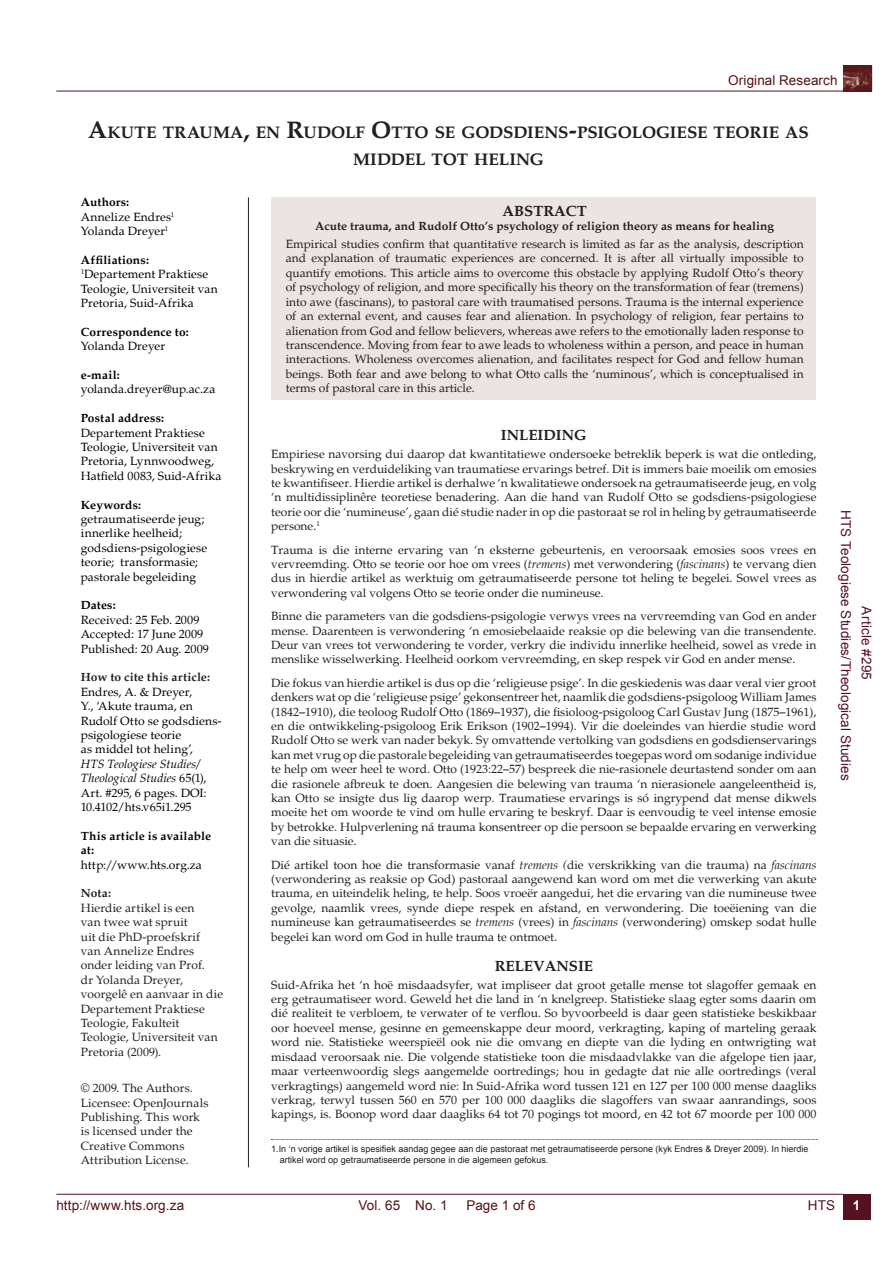
<style>
.page{position:relative;width:893px;height:1263px;background:#fff}
.page>*{position:absolute;margin:0;border:0;box-sizing:border-box;transform-origin:0 0}
.t1{font:700 16.95px/27px "Palatino";letter-spacing:.005em;color:#231f20;text-align:center}
.t2{font:700 15px "Palatino";color:#231f20}
.t3{font:13.5px "Arial";letter-spacing:.01em;color:#561113}
.t4{font:13.5px "Arial";letter-spacing:.01em;color:#561220}
.t5{font:700 13.5px "Arial";color:#fff}
.t6{font:12px/14.4px "Palatino";color:#231f20;text-align:justify}
.t7{font:12px/14.4px "Palatino";letter-spacing:.01em;color:#000}
.t8{font:700 12px "Palatino";color:#231f20}
.t9{font:700 12px/14.4px "Palatino";letter-spacing:.015em;color:#000}
.t10{font:9px/10.8px "Arial";color:#231f20}
.s1{font-size:24.3px}
.s2{font-weight:700}
.s3{font-style:italic}
</style>
<div class="page">
<img style="left:846px;top:67px;width:24px;height:22px">
<hr style="left:56px;top:1194px;width:787px;height:1px;background:#561220">
<hr style="left:56px;top:91px;width:788px;height:1px;background:#561113">
<div style="left:844px;top:65px;width:28px;height:26px;border:1px solid #561113"></div>
<div style="left:843px;top:1194px;width:28px;height:25px;background:#561220"></div>
<div style="left:271px;top:197px;width:545px;height:203px;background:#ebe4e2"></div>
<hr style="left:248px;top:197px;width:1px;height:970px;background:#231f20">
<svg style="left:271px;top:1139px;width:546px;height:1px"></svg>
<p class="t3" style="left:728px;top:71px;width:111px">Original Research</p>
<h1 class="t1" style="left:88px;top:119px;width:722px"><span class="s1">A</span>KUTE TRAUMA<span class="s1">,</span> EN <span class="s1">R</span>UDOLF <span class="s1">O</span>TTO SE GODSDIENS<span class="s1">-</span>PSIGOLOGIESE TEORIE AS<br>MIDDEL TOT HELING</h1>
<p class="t7" style="left:81px;top:195px;width:95px"><span class="s2">Authors:<br></span>Annelize Endres<sup>1<br></sup>Yolanda Dreyer<sup>1</sup></p>
<p class="t7" style="left:81px;top:253px;width:139px"><span class="s2">Affiliations:<br></span><sup>1</sup>Departement Praktiese<br>Teologie, Universiteit van<br>Pretoria, Suid-Afrika</p>
<p class="t9" style="left:81px;top:325px;width:110px">Correspondence to:</p>
<p class="t7" style="left:81px;top:339px;width:86px">Yolanda Dreyer</p>
<p class="t9" style="left:81px;top:368px;width:41px">e-mail:</p>
<p class="t7" style="left:81px;top:382px;width:136px">yolanda.dreyer@up.ac.za</p>
<p class="t9" style="left:81px;top:411px;width:85px">Postal address:</p>
<p class="t7" style="left:81px;top:426px;width:142px">Departement Praktiese<br>Teologie, Universiteit van<br>Pretoria, Lynnwoodweg,<br>Hatfield 0083, Suid-Afrika</p>
<p class="t9" style="left:81px;top:497px;width:62px">Keywords:</p>
<p class="t7" style="left:81px;top:512px;width:128px">getraumatiseerde jeug; innerlike heelheid; godsdiens-psigologiese teorie; transformasie; pastorale begeleiding</p>
<p class="t9" style="left:81px;top:598px;width:36px">Dates:</p>
<p class="t7" style="left:81px;top:613px;width:130px">Received: 25 Feb. 2009<br>Accepted: 17 June 2009<br>Published: 20 Aug. 2009</p>
<p class="t8" style="left:81px;top:670px;width:131px">How to cite this article:</p>
<p class="t7" style="left:81px;top:685px;width:143px">Endres, A. &amp; Dreyer,<br>Y., ‘Akute trauma, en<br>Rudolf Otto se godsdiens&shy;psigologiese teorie<br>as middel tot heling’,</p>
<p class="t7" style="left:81px;top:757px;width:127px"><span class="s3">HTS Teologiese Studies/<br>Theological Studies</span> 65(1),<br>Art. #295, 6 pages. DOI:<br>10.4102/hts.v65i1.295</p>
<p class="t9" style="left:81px;top:829px;width:132px">This article is available at:</p>
<p class="t7" style="left:81px;top:858px;width:123px">http://www.hts.org.za</p>
<p class="t8" style="left:81px;top:886px;width:32px">Nota:</p>
<p class="t6" style="left:81px;top:901px;width:144px;text-align:left">Hierdie artikel is een<br>van twee wat spruit<br>uit die PhD-proefskrif van Annelize Endres onder leiding van Prof.<br>dr Yolanda Dreyer, voorgelê en aanvaar in die<br>Departement Praktiese<br>Teologie, Fakulteit<br>Teologie, Universiteit van<br>Pretoria (2009).</p>
<p class="t6" style="left:81px;top:1081px;width:129px;text-align:left">© 2009. The Authors.<br>Licensee: OpenJournals<br>Publishing. This work is licensed under the<br>Creative Commons<br>Attribution License.</p>
<p class="t2" style="left:503px;top:202px;width:86px">ABSTRACT</p>
<p class="t8" style="left:315px;top:219px;width:460px">Acute trauma, and Rudolf Otto’s psychology of religion theory as means for healing</p>
<p class="t6" style="left:286px;top:237px;width:519px">Empirical studies confirm that quantitative research is limited as far as the analysis, description and explanation of traumatic experiences are concerned. It is after all virtually impossible to quantify emotions. This article aims to overcome this obstacle by applying Rudolf Otto’s theory of psychology of religion, and more specifically his theory on the transformation of fear (tremens) into awe (fascinans), to pastoral care with traumatised persons. Trauma is the internal experience of an external event, and causes fear and alienation. In psychology of religion, fear pertains to alienation from God and fellow believers, whereas awe refers to the emotionally laden response to transcendence. Moving from fear to awe leads to wholeness within a person, and peace in human interactions. Wholeness overcomes alienation, and facilitates respect for God and fellow human beings. Both fear and awe belong to what Otto calls the ‘numinous’, which is conceptualised in terms of pastoral care in this article.</p>
<p class="t2" style="left:501px;top:426px;width:87px">INLEIDING</p>
<p class="t6" style="left:271px;top:447px;width:547px">Empiriese navorsing dui daarop dat kwantitatiewe ondersoeke betreklik beperk is wat die ontleding, beskrywing en verduideliking van traumatiese ervarings betref. Dit is immers baie moeilik om emosies te kwantifiseer. Hierdie artikel is derhalwe ‘n kwalitatiewe ondersoek na getraumatiseerde jeug, en volg ‘n multidissiplinêre teoretiese benadering. Aan die hand van Rudolf Otto se godsdiens-psigologiese teorie oor die ‘numineuse’, gaan dié studie nader in op die pastoraat se rol in heling by getraumatiseerde persone.<sup>1</sup></p>
<p class="t6" style="left:271px;top:543px;width:547px">Trauma is die interne ervaring van ‘n eksterne gebeurtenis, en veroorsaak emosies soos vrees en vervreemding. Otto se teorie oor hoe om vrees (<span class="s3">tremens</span>) met verwondering (<span class="s3">fascinans</span>) te vervang dien dus in hierdie artikel as werktuig om getraumatiseerde persone tot heling te begelei. Sowel vrees as verwondering val volgens Otto se teorie onder die numineuse.</p>
<p class="t6" style="left:271px;top:609px;width:547px">Binne die parameters van die godsdiens-psigologie verwys vrees na vervreemding van God en ander mense. Daarenteen is verwondering ‘n emosiebelaaide reaksie op die belewing van die transendente.<br>Deur van vrees tot verwondering te vorder, verkry die individu innerlike heelheid, sowel as vrede in menslike wisselwerking. Heelheid oorkom vervreemding, en skep respek vir God en ander mense.</p>
<p class="t6" style="left:271px;top:676px;width:547px">Die fokus van hierdie artikel is dus op die ‘religieuse psige’. In die geskiedenis was daar veral vier groot denkers wat op die ‘religieuse psige’ gekonsentreer het, naamlik die godsdiens-psigoloog William James (1842–1910), die teoloog Rudolf Otto (1869–1937), die fisioloog-psigoloog Carl Gustav Jung (1875–1961), en die ontwikkeling-psigoloog Erik Erikson (1902–1994). Vir die doeleindes van hierdie studie word Rudolf Otto se werk van nader bekyk. Sy omvattende vertolking van godsdiens en godsdienservarings kan met vrug op die pastorale begeleiding van getraumatiseerdes toegepas word om sodanige individue te help om weer heel te word. Otto (1923:22–57) bespreek die nie-rasionele deurtastend sonder om aan die rasionele afbreuk te doen. Aangesien die belewing van trauma ‘n nierasionele aangeleentheid is, kan Otto se insigte dus lig daarop werp. Traumatiese ervarings is só ingrypend dat mense dikwels moeite het om woorde te vind om hulle ervaring te beskryf. Daar is eenvoudig te veel intense emosie by betrokke. Hulpverlening ná trauma konsentreer op die persoon se bepaalde ervaring en verwerking van die situasie.</p>
<p class="t6" style="left:271px;top:858px;width:547px">Dié artikel toon hoe die transformasie vanaf <span class="s3">tremens (</span>die verskrikking van die trauma) na <span class="s3">fascinans </span>(verwondering as reaksie op God) pastoraal aangewend kan word om met die verwerking van akute trauma, en uiteindelik heling, te help. Soos vroeër aangedui, het die ervaring van die numineuse twee gevolge, naamlik vrees, synde diepe respek en afstand, en verwondering. Die toeëiening van die numineuse kan getraumatiseerdes se <span class="s3">tremens</span> (vrees) in <span class="s3">fascinans</span> (verwondering) omskep sodat hulle begelei kan word om God in hulle trauma te ontmoet.</p>
<p class="t2" style="left:495px;top:957px;width:100px">RELEVANSIE</p>
<p class="t6" style="left:271px;top:978px;width:547px">Suid-Afrika het ‘n hoë misdaadsyfer, wat impliseer dat groot getalle mense tot slagoffer gemaak en erg getraumatiseer word. Geweld het die land in ‘n knelgreep. Statistieke slaag egter soms daarin om dié realiteit te verbloem, te verwater of te verflou. So byvoorbeeld is daar geen statistieke beskikbaar oor hoeveel mense, gesinne en gemeenskappe deur moord, verkragting, kaping of marteling geraak word nie. Statistieke weerspieël ook nie die omvang en diepte van die lyding en ontwrigting wat misdaad veroorsaak nie. Die volgende statistieke toon die misdaadvlakke van die afgelope tien jaar, maar verteenwoordig slegs aangemelde oortredings; hou in gedagte dat nie alle oortredings (veral verkragtings) aangemeld word nie: In Suid-Afrika word tussen 121 en 127 per 100 000 mense daagliks verkrag, terwyl tussen 560 en 570 per 100 000 daagliks die slagoffers van swaar aanrandings, soos kapings, is. Boonop word daar daagliks 64 tot 70 pogings tot moord, en 42 tot 67 moorde per 100 000</p>
<p class="t10" style="left:280px;top:1144px;width:530px;text-indent:-9px">1.In ‘n vorige artikel is spesifiek aandag gegee aan die pastoraat met getraumatiseerde persone (kyk Endres &amp; Dreyer 2009). In hierdie artikel word op getraumatiseerde persone in die algemeen gefokus.</p>
<p class="t4" style="left:855px;top:510px;width:272px;rotate:90deg">HTS Teologiese Studies/Theological Studies</p>
<p class="t4" style="left:875px;top:606px;width:75px;rotate:90deg">Article #295</p>
<p class="t3" style="left:56px;top:1196px;width:129px">http://www.hts.org.za</p>
<p class="t4" style="left:808px;top:1196px;width:29px">HTS</p>
<p class="t3" style="left:358px;top:1196px;width:91px">Vol. 65 No. 1</p>
<p class="t3" style="left:466px;top:1196px;width:71px">Page 1 of 6</p>
<p class="t5" style="left:853px;top:1196px;width:9px">1</p>
</div>
